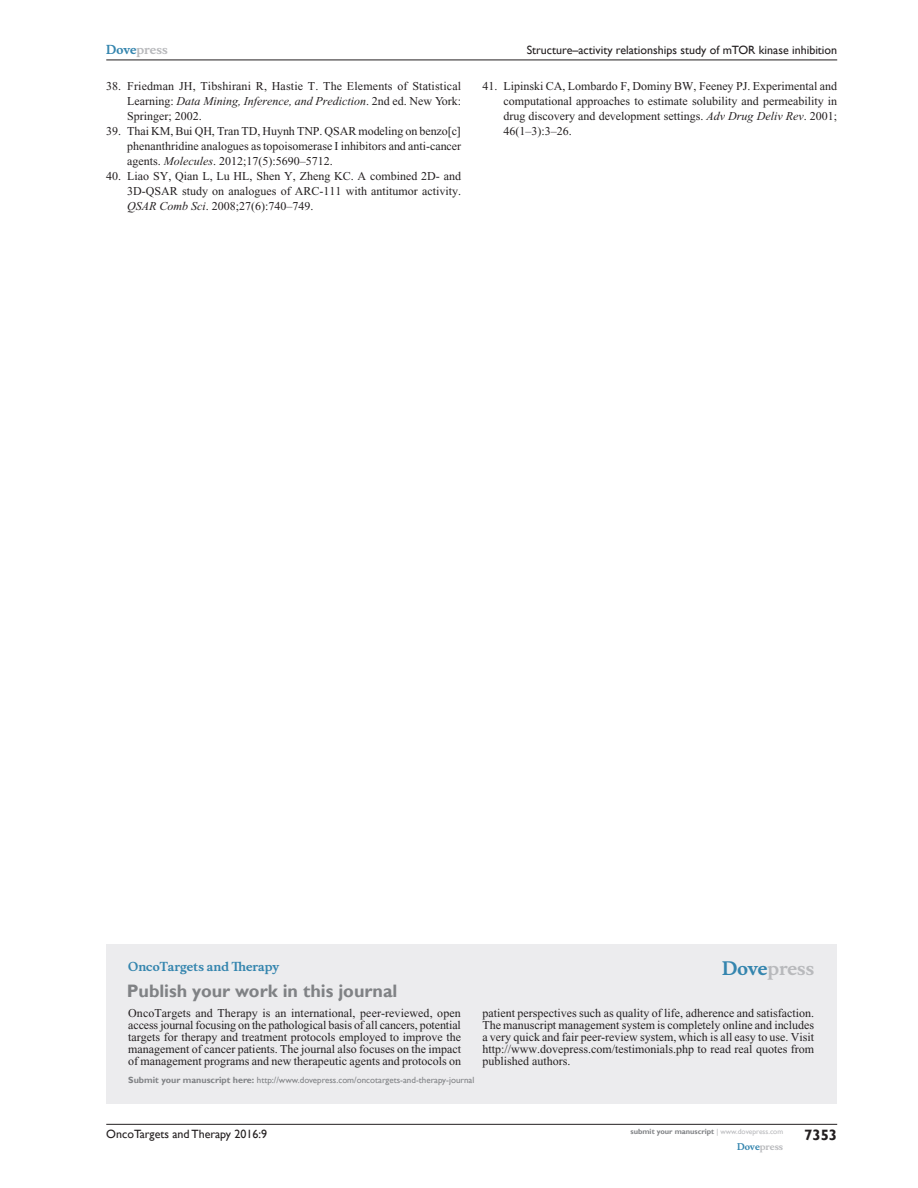
<style>
.page{position:relative;width:918px;height:1188px;background:#fff}
.page>*{position:absolute;margin:0;border:0;box-sizing:border-box;transform-origin:0 0}
.PromBx-H1{font:700 18px "Gill Sans";color:#808285}
.PromBx-Brand{font:700 18px "Musee";color:#b8b9bc}
.t1{font:700 15px "Gill Sans";color:#231f20}
.RefNL2{font:12px/15px "Times New Roman";color:#231f20;text-align:justify}
.PromBx-Tx{font:12px/12px "Times New Roman";color:#231f20;text-align:justify}
.t2{font:12px "Gill Sans";color:#231f20}
.PromBx-JrnlName{font:700 12px "Musee";color:#3485ae}
.t3{font:700 12px "Musee";color:#b8b9bc}
.PromBx-SubmitMssWebA{font:9px "Gill Sans";color:#808285}
.t4{font:700 9px "Musee";color:#b8b9bc}
.t5{font:700 7.5px "Gill Sans";color:#808285}
.s1{color:#3485ae}
.s2{font-style:italic}
.s3{font-weight:700}
.s4{font-weight:400;color:#b8b9bc}
</style>
<div class="page">
<div style="left:106px;top:944px;width:731px;height:159px;background:#ececee"></div>
<hr style="left:106px;top:1124px;width:731px;height:1px;background:#231f20">
<hr style="left:106px;top:60px;width:731px;height:1px;background:#231f20">
<p class="t3" style="left:106px;top:43px;width:63px"><span class="s1">Dove</span>press</p>
<p class="RefNL2" style="left:127px;top:79px;width:335px;text-indent:-21px">38. Friedman JH, Tibshirani R, Hastie T. The Elements of Statistical Learning: <span class="s2">Data Mining, Inference, and Prediction</span>. 2nd ed. New York:<br>Springer; 2002.</p>
<p class="RefNL2" style="left:127px;top:124px;width:335px;text-indent:-21px">39. Thai KM, Bui QH, Tran TD, Huynh TNP. QSAR modeling on benzo[c] phenanthridine analogues as topoisomerase I inhibitors and anti-cancer agents. <span class="s2">Molecules</span>. 2012;17(5):5690–5712.</p>
<p class="RefNL2" style="left:127px;top:169px;width:335px;text-indent:-21px">40. Liao SY, Qian L, Lu HL, Shen Y, Zheng KC. A combined 2D- and 3D-QSAR study on analogues of ARC-111 with antitumor activity.<br><span class="s2">QSAR Comb Sci</span>. 2008;27(6):740–749.</p>
<p class="t2" style="left:527px;top:43px;width:312px">Structure–activity relationships study of mTOR kinase inhibition</p>
<p class="RefNL2" style="left:503px;top:79px;width:335px;text-indent:-21px">41. Lipinski CA, Lombardo F, Dominy BW, Feeney PJ. Experimental and computational approaches to estimate solubility and permeability in drug discovery and development settings. <span class="s2">Adv Drug Deliv Rev</span>. 2001; 46(1–3):3–26.</p>
<p class="PromBx-JrnlName" style="left:128px;top:959px;width:152px">OncoTargets and Therapy</p>
<p class="PromBx-H1" style="left:127px;top:980px;width:272px">Publish your work in this journal</p>
<p class="PromBx-Brand" style="left:722px;top:958px;width:94px"><span class="s1">Dove</span>press</p>
<p class="PromBx-Tx" style="left:128px;top:1007px;width:334px">OncoTargets and Therapy is an international, peer-reviewed, open access journal focusing on the pathological basis of all cancers, potential targets for therapy and treatment protocols employed to improve the management of cancer patients. The journal also focuses on the impact of management programs and new therapeutic agents and protocols on</p>
<p class="PromBx-Tx" style="left:482px;top:1007px;width:333px">patient perspectives such as quality of life, adherence and satisfaction.<br>The manuscript management system is completely online and includes a very quick and fair peer-review system, which is all easy to use. Visit http://www.dovepress.com/testimonials.php to read real quotes from published authors.</p>
<p class="PromBx-SubmitMssWebA" style="left:128px;top:1075px;width:348px"><span class="s3">Submit your manuscript here:</span> http://www.dovepress.com/oncotargets-and-therapy-journal</p>
<p class="t2" style="left:106px;top:1127px;width:162px">OncoTargets and Therapy 2016:9</p>
<p class="t5" style="left:631px;top:1127px;width:154px">submit your manuscript <span class="s4">| www.dovepress.com</span></p>
<p class="t4" style="left:737px;top:1141px;width:48px"><span class="s1">Dove</span>press</p>
<p class="t1" style="left:804px;top:1126px;width:35px">7353</p>
</div>
